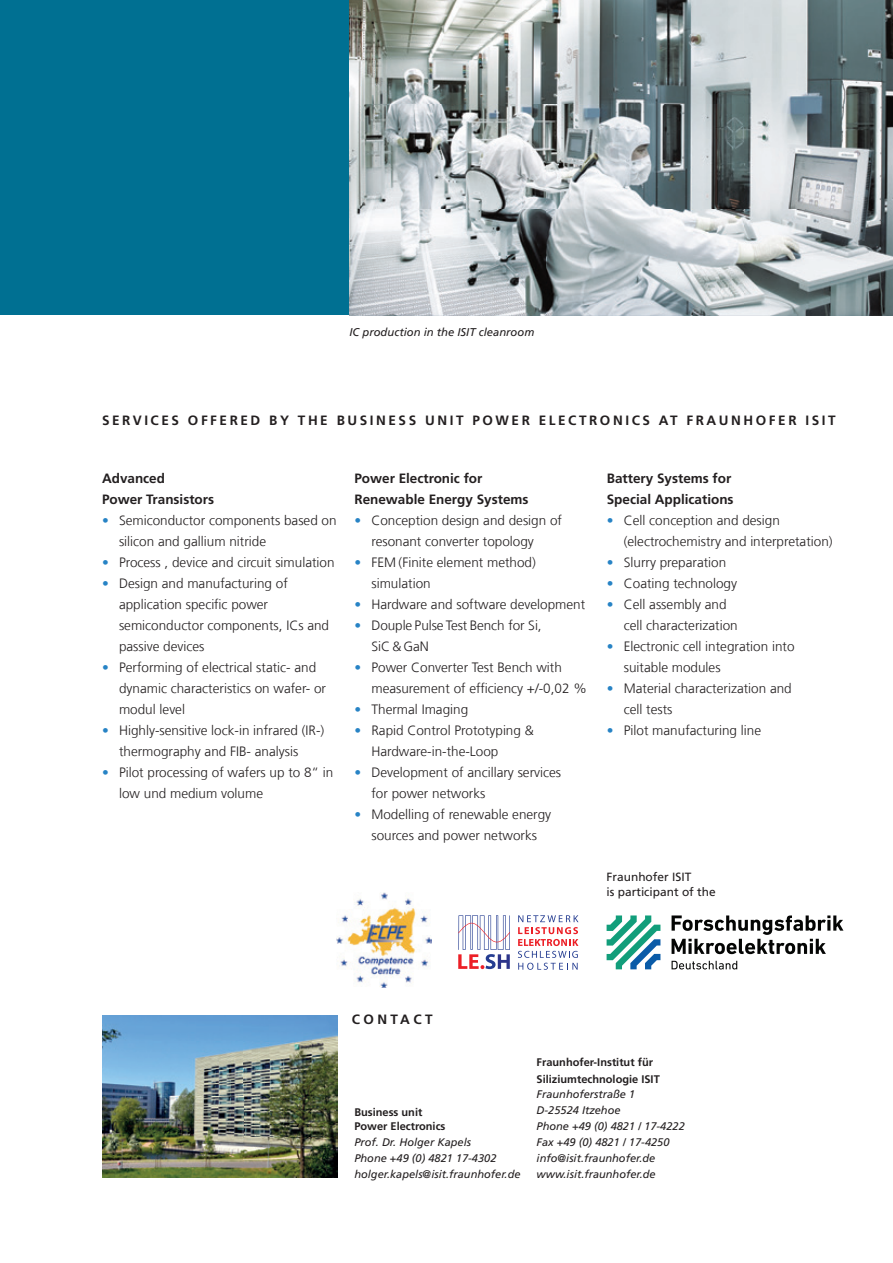
<style>
.page{position:relative;width:893px;height:1263px;background:#fff}
.page>*{position:absolute;margin:0;border:0;box-sizing:border-box;transform-origin:0 0}
.t1{font:300 13.5px/21px "Frutiger LT Com";color:#231f20}
.t2{font:700 13.5px/21px "Frutiger LT Com";color:#231f20}
.t3{font:700 13.5px "Frutiger LT Com";letter-spacing:.19em;color:#231f20}
.t4{font:700 13.5px "Frutiger LT Com";letter-spacing:.25em;color:#231f20}
.t5{font:11.85px/15px "Frutiger LT Com";color:#231f20}
.t6{font:italic 11.25px "Frutiger LT Com";color:#231f20}
.t7{font:italic 10.95px/15.9px "Frutiger LT Com";color:#231f20}
.t8{font:700 10.95px/14px "Frutiger LT Com";color:#231f20}
.s1{color:#2783c5}
</style>
<div class="page">
<svg style="left:607px;top:915px;width:53px;height:54px"></svg>
<svg style="left:672px;top:915px;width:171px;height:54px"></svg>
<div style="left:0;top:0;width:893px;height:315px;background:#007092"></div>
<img style="left:349px;top:0;width:544px;height:315px">
<img style="left:102px;top:1015px;width:235px;height:163px">
<img style="left:336px;top:892px;width:95px;height:95px">
<svg style="left:518px;top:915px;width:60px;height:55px"></svg>
<svg style="left:458px;top:915px;width:52px;height:54px"></svg>
<p class="t6" style="left:349px;top:326px;width:187px">IC production in the ISIT cleanroom</p>
<p class="t3" style="left:102px;top:413px;width:735px">SERVICES OFFERED BY THE BUSINESS UNIT POWER ELECTRONICS AT FRAUNHOFER ISIT</p>
<p class="t2" style="left:102px;top:468px;width:114px">Advanced<br>Power Transistors</p>
<p class="t1" style="left:119px;top:510px;width:219px;text-indent:-17px"><span class="s1">•</span> Semiconductor components based on silicon and gallium nitride</p>
<p class="t1" style="left:102px;top:552px;width:234px"><span class="s1">•</span> Process , device and circuit simulation</p>
<p class="t1" style="left:119px;top:573px;width:212px;text-indent:-17px"><span class="s1">•</span> Design and manufacturing of application specific power semiconductor components, ICs and passive devices</p>
<p class="t1" style="left:119px;top:657px;width:208px;text-indent:-17px"><span class="s1">•</span> Performing of electrical static- and dynamic characteristics on wafer- or modul level</p>
<p class="t1" style="left:119px;top:720px;width:207px;text-indent:-17px"><span class="s1">•</span> Highly-sensitive lock-in infrared (IR-) thermography and FIB- analysis</p>
<p class="t1" style="left:119px;top:762px;width:216px;text-indent:-17px"><span class="s1">•</span> Pilot processing of wafers up to 8“ in low und medium volume</p>
<p class="t2" style="left:354px;top:468px;width:176px">Power Electronic for<br>Renewable Energy Systems</p>
<p class="t1" style="left:371px;top:510px;width:192px;text-indent:-17px"><span class="s1">•</span> Conception design and design of resonant converter topology</p>
<p class="t1" style="left:371px;top:552px;width:166px;text-indent:-17px"><span class="s1">•</span> FEM (Finite element method) simulation</p>
<p class="t1" style="left:354px;top:594px;width:232px"><span class="s1">•</span> Hardware and software development</p>
<p class="t1" style="left:371px;top:615px;width:172px;text-indent:-17px"><span class="s1">•</span> Douple Pulse Test Bench for Si,<br>SiC &amp; GaN</p>
<p class="t1" style="left:371px;top:657px;width:217px;text-indent:-17px"><span class="s1">•</span> Power Converter Test Bench with measurement of efficiency +/-0,02 %</p>
<p class="t1" style="left:354px;top:699px;width:115px"><span class="s1">•</span> Thermal Imaging</p>
<p class="t1" style="left:371px;top:720px;width:164px;text-indent:-17px"><span class="s1">•</span> Rapid Control Prototyping &amp;<br>Hardware-in-the-Loop</p>
<p class="t1" style="left:371px;top:762px;width:191px;text-indent:-17px"><span class="s1">•</span> Development of ancillary services for power networks</p>
<p class="t1" style="left:354px;top:804px;width:198px;text-align:center"><span class="s1">•</span> Modelling of renewable energy sources and power networks</p>
<p class="t2" style="left:607px;top:468px;width:128px">Battery Systems for<br>Special Applications</p>
<p class="t1" style="left:624px;top:510px;width:210px;text-indent:-17px"><span class="s1">•</span> Cell conception and design (electrochemistry and interpretation)</p>
<p class="t1" style="left:607px;top:552px;width:121px"><span class="s1">•</span> Slurry preparation</p>
<p class="t1" style="left:607px;top:573px;width:132px"><span class="s1">•</span> Coating technology</p>
<p class="t1" style="left:624px;top:594px;width:115px;text-indent:-17px"><span class="s1">•</span> Cell assembly and cell characterization</p>
<p class="t1" style="left:624px;top:636px;width:172px;text-indent:-17px"><span class="s1">•</span> Electronic cell integration into suitable modules</p>
<p class="t1" style="left:624px;top:678px;width:169px;text-indent:-17px"><span class="s1">•</span> Material characterization and cell tests</p>
<p class="t1" style="left:607px;top:720px;width:156px"><span class="s1">•</span> Pilot manufacturing line</p>
<p class="t5" style="left:607px;top:869px;width:111px">Fraunhofer ISIT<br>is participant of the</p>
<p class="t4" style="left:352px;top:1012px;width:82px">CONTACT</p>
<p class="t8" style="left:354px;top:1105px;width:93px">Business unit<br>Power Electronics</p>
<p class="t7" style="left:354px;top:1134px;width:168px">Prof. Dr. Holger Kapels<br>Phone +49 (0) 4821 17-4302 holger.kapels@isit.fraunhofer.de</p>
<p class="t8" style="left:537px;top:1054px;width:125px;line-height:16.5px">Fraunhofer-Institut für<br>Siliziumtechnologie ISIT</p>
<p class="t7" style="left:537px;top:1087px;width:150px">Fraunhoferstraße 1<br>D-25524 Itzehoe<br>Phone +49 (0) 4821 / 17-4222<br>Fax +49 (0) 4821 / 17-4250 info@isit.fraunhofer.de www.isit.fraunhofer.de</p>
</div>
